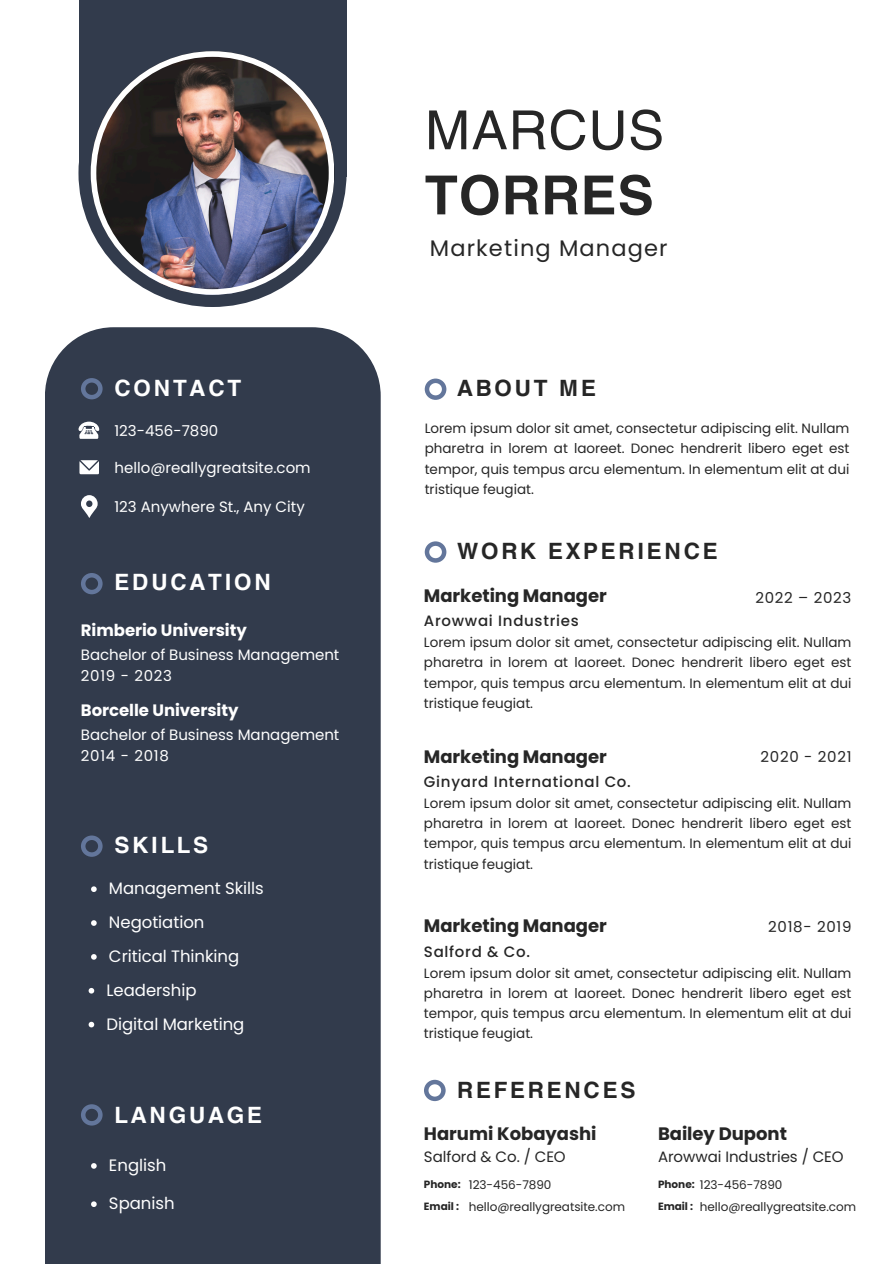
<style>
.page{position:relative;width:894px;height:1264px;background:#fff}
.page>*{position:absolute;margin:0;border:0;box-sizing:border-box;transform-origin:0 0}
.t1{font:54px "Helvetica World";letter-spacing:.02em;color:#262626}
.t2{font:700 54px "Helvetica World";letter-spacing:.02em;color:#262626}
.t3{font:700 22.5px "Helvetica World";letter-spacing:.125em;color:#262626}
.t4{font:700 22.5px "Helvetica World";letter-spacing:.125em;color:#fff}
.t5{font:22.5px "Poppins";letter-spacing:.05em;color:#262626}
.t6{font:700 18px "Poppins";letter-spacing:-.005em;color:#262626}
.t7{font:16.5px "Poppins";letter-spacing:-.005em;color:#fff}
.t8{font:700 16.5px "Poppins";letter-spacing:-.005em;color:#fff}
.t9{font:15px "Poppins";color:#fff}
.t10{font:500 15px "Poppins";letter-spacing:.045em;color:#262626}
.t11{font:15px "Poppins";letter-spacing:-.005em;color:#262626}
.t12{font:15px "Poppins";letter-spacing:.045em;color:#262626}
.t13{font:15px "Poppins";letter-spacing:.045em;color:#fff}
.t14{font:13.5px/20.2px "Poppins";color:#262626;text-align:justify}
.t15{font:12px "Poppins";letter-spacing:-.005em;color:#262626}
.t16{font:700 10.5px "Poppins";color:#262626}
</style>
<div class="page">
<svg style="left:424px;top:378px;width:22px;height:22px"></svg>
<svg style="left:424px;top:541px;width:22px;height:21px"></svg>
<svg style="left:424px;top:1079px;width:21px;height:22px"></svg>
<div style="left:78px;top:39px;width:268px;height:268px;background:#323b4c;border-radius:50%"></div>
<div style="left:79px;top:0;width:267px;height:176px;background:#323b4c"></div>
<img style="left:91px;top:51px;width:243px;height:243px">
<div style="left:45px;top:327px;width:335px;height:936px;background:#323b4c"></div>
<svg style="left:78px;top:421px;width:22px;height:17px"></svg>
<svg style="left:81px;top:495px;width:17px;height:22px"></svg>
<svg style="left:79px;top:460px;width:20px;height:14px"></svg>
<svg style="left:81px;top:1104px;width:21px;height:21px"></svg>
<svg style="left:81px;top:835px;width:21px;height:21px"></svg>
<svg style="left:81px;top:573px;width:21px;height:21px"></svg>
<svg style="left:81px;top:378px;width:21px;height:21px"></svg>
<svg style="left:91px;top:954px;width:6px;height:5px"></svg>
<svg style="left:89px;top:1021px;width:5px;height:6px"></svg>
<svg style="left:91px;top:886px;width:6px;height:6px"></svg>
<svg style="left:91px;top:920px;width:6px;height:5px"></svg>
<svg style="left:89px;top:987px;width:5px;height:6px"></svg>
<svg style="left:91px;top:1163px;width:6px;height:5px"></svg>
<svg style="left:91px;top:1201px;width:6px;height:5px"></svg>
<p class="t4" style="left:114px;top:370px;width:128px">CONTACT</p>
<p class="t9" style="left:114px;top:420px;width:105px">123-456-7890</p>
<h5 class="t9" style="left:114px;top:457px;width:198px">hello@reallygreatsite.com</h5>
<p class="t9" style="left:114px;top:496px;width:192px">123 Anywhere St., Any City</p>
<p class="t4" style="left:114px;top:564px;width:158px">EDUCATION</p>
<p class="t8" style="left:81px;top:618px;width:167px">Rimberio University</p>
<p class="t13" style="left:81px;top:665px;width:93px">2019 - 2023</p>
<p class="t9" style="left:81px;top:644px;width:260px">Bachelor of Business Management</p>
<p class="t8" style="left:81px;top:698px;width:159px">Borcelle University</p>
<p class="t13" style="left:81px;top:745px;width:89px">2014 - 2018</p>
<h5 class="t9" style="left:81px;top:724px;width:260px">Bachelor of Business Management</h5>
<h5 class="t4" style="left:114px;top:826px;width:95px">SKILLS</h5>
<h5 class="t7" style="left:109px;top:876px;width:156px">Management Skills</h5>
<p class="t7" style="left:109px;top:910px;width:97px">Negotiation</p>
<p class="t7" style="left:109px;top:944px;width:132px">Critical Thinking</p>
<p class="t7" style="left:106px;top:978px;width:91px">Leadership</p>
<h3 class="t7" style="left:106px;top:1012px;width:139px">Digital Marketing</h3>
<p class="t4" style="left:114px;top:1096px;width:149px">LANGUAGE</p>
<p class="t7" style="left:109px;top:1153px;width:59px">English</p>
<p class="t7" style="left:109px;top:1191px;width:67px">Spanish</p>
<h3 class="t1" style="left:424px;top:98px;width:241px">MARCUS</h3>
<h5 class="t2" style="left:424px;top:151px;width:230px">TORRES</h5>
<h3 class="t5" style="left:429px;top:233px;width:239px">Marketing Manager</h3>
<p class="t3" style="left:457px;top:370px;width:140px">ABOUT ME</p>
<p class="t14" style="left:424px;top:418px;width:426px">Lorem ipsum dolor sit amet, consectetur adipiscing elit. Nullam pharetra in lorem at laoreet. Donec hendrerit libero eget est tempor, quis tempus arcu elementum. In elementum elit at dui tristique feugiat.</p>
<h5 class="t3" style="left:457px;top:532px;width:262px">WORK EXPERIENCE</h5>
<p class="t6" style="left:424px;top:583px;width:184px">Marketing Manager</p>
<p class="t12" style="left:755px;top:587px;width:97px">2022 – 2023</p>
<p class="t10" style="left:424px;top:610px;width:156px">Arowwai Industries</p>
<p class="t14" style="left:424px;top:632px;width:429px">Lorem ipsum dolor sit amet, consectetur adipiscing elit. Nullam pharetra in lorem at laoreet. Donec hendrerit libero eget est tempor, quis tempus arcu elementum. In elementum elit at dui tristique feugiat.</p>
<p class="t6" style="left:424px;top:743px;width:184px">Marketing Manager</p>
<p class="t12" style="left:760px;top:746px;width:92px">2020 - 2021</p>
<p class="t10" style="left:424px;top:771px;width:208px">Ginyard International Co.</p>
<h3 class="t14" style="left:424px;top:793px;width:429px">Lorem ipsum dolor sit amet, consectetur adipiscing elit. Nullam pharetra in lorem at laoreet. Donec hendrerit libero eget est tempor, quis tempus arcu elementum. In elementum elit at dui tristique feugiat.</h3>
<h5 class="t6" style="left:424px;top:913px;width:184px">Marketing Manager</h5>
<p class="t12" style="left:768px;top:916px;width:85px">2018- 2019</p>
<p class="t10" style="left:424px;top:941px;width:108px">Salford &amp; Co.</p>
<h3 class="t14" style="left:424px;top:962px;width:429px">Lorem ipsum dolor sit amet, consectetur adipiscing elit. Nullam pharetra in lorem at laoreet. Donec hendrerit libero eget est tempor, quis tempus arcu elementum. In elementum elit at dui tristique feugiat.</h3>
<p class="t3" style="left:457px;top:1071px;width:180px">REFERENCES</p>
<p class="t6" style="left:424px;top:1121px;width:174px">Harumi Kobayashi</p>
<h2 class="t16" style="left:424px;top:1177px;width:38px">Phone:</h2>
<h1 class="t16" style="left:424px;top:1198px;width:37px">Email :</h1>
<h4 class="t11" style="left:424px;top:1146px;width:143px">Salford &amp; Co. / CEO</h4>
<h3 class="t15" style="left:468px;top:1176px;width:84px">123-456-7890</h3>
<p class="t15" style="left:468px;top:1198px;width:158px">hello@reallygreatsite.com</p>
<p class="t6" style="left:657px;top:1121px;width:130px">Bailey Dupont</p>
<p class="t16" style="left:657px;top:1177px;width:38px">Phone:</p>
<p class="t16" style="left:657px;top:1198px;width:37px">Email :</p>
<p class="t11" style="left:657px;top:1146px;width:187px">Arowwai Industries / CEO</p>
<h3 class="t15" style="left:699px;top:1176px;width:84px">123-456-7890</h3>
<p class="t15" style="left:699px;top:1198px;width:158px">hello@reallygreatsite.com</p>
</div>
